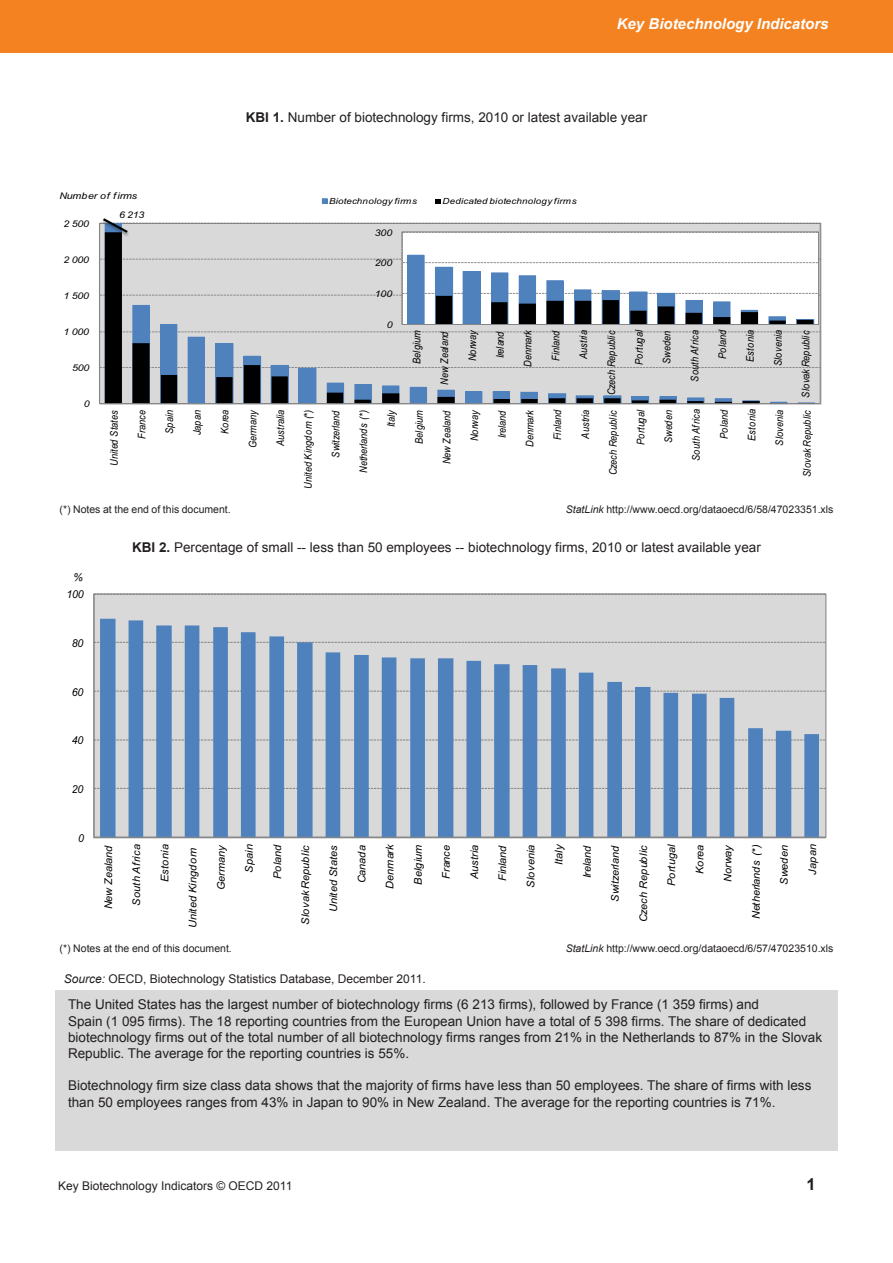
<style>
.page{position:relative;width:893px;height:1263px;background:#fff}
.page>*{position:absolute;margin:0;border:0;box-sizing:border-box;transform-origin:0 0}
.t1{font:700 16.5px "Arial";color:#231f20}
.t2{font:italic 700 15px "Arial";color:#fff}
.Figure_title{font:13.5px/16.2px "Arial";color:#231f20}
.t3{font:12px "Arial";color:#231f20}
.t4{font:italic 10.95px "Arial";letter-spacing:-.02em;color:#000}
.t5{font:italic 10.65px "Arial";letter-spacing:-.02em;color:#000}
.t6{font:italic 10.65px "Arial";color:#000}
.t7{font:italic 10.5px "Arial";letter-spacing:-.02em;color:#000;scale:.87 1}
.t8{font:10.5px "Arial";color:#231f20}
.t9{font:italic 10.5px "Arial";color:#000;scale:.87 1}
.t10{font:italic 9.15px "Arial";letter-spacing:-.02em;color:#000;scale:1.15 1}
.t11{font:italic 9.15px "Arial";letter-spacing:.01em;color:#000;scale:1.15 1}
.t12{font:italic 8.55px "Arial";letter-spacing:.025em;color:#000;scale:1.15 1}
.s1{font-weight:700}
.s2{font-style:italic}
</style>
<div class="page">
<div style="left:0;top:0;width:893px;height:52px;background:#f58220"></div>
<div style="left:55px;top:991px;width:783px;height:160px;background:#d9d9d9"></div>
<svg style="left:322px;top:198px;width:6px;height:6px"></svg>
<svg style="left:435px;top:199px;width:6px;height:5px"></svg>
<svg style="left:99px;top:218px;width:722px;height:186px"></svg>
<div style="left:94px;top:594px;width:732px;height:244px;background:#d9d9d9"></div>
<svg style="left:100px;top:619px;width:719px;height:218px"></svg>
<hr style="left:94px;top:594px;width:1px;height:243px;background:#868686">
<hr style="left:94px;top:837px;width:732px;height:1px;background:#868686">
<p class="t2" style="left:617px;top:14px;width:213px">Key Biotechnology Indicators</p>
<p class="t11" style="left:60px;top:190px;width:69px">Number of firms</p>
<p class="t10" style="left:64px;top:217px;width:24px">2 500</p>
<p class="t10" style="left:64px;top:253px;width:24px">2 000</p>
<p class="t10" style="left:64px;top:290px;width:24px">1 500</p>
<p class="t10" style="left:64px;top:326px;width:24px">1 000</p>
<p class="t10" style="left:72px;top:362px;width:17px">500</p>
<p class="t10" style="left:84px;top:398px;width:7px">0</p>
<p class="t10" style="left:119px;top:209px;width:24px">6 213</p>
<p class="Figure_title" style="left:246px;top:109px;width:403px"><span class="s1">KBI 1.</span> Number of biotechnology firms, 2010 or latest available year</p>
<p class="t12" style="left:329px;top:196px;width:78px">Biotechnology firms</p>
<p class="t12" style="left:442px;top:196px;width:118px">Dedicated biotechnology firms</p>
<p class="t10" style="left:375px;top:226px;width:17px">300</p>
<p class="t10" style="left:375px;top:257px;width:17px">200</p>
<p class="t10" style="left:375px;top:288px;width:17px">100</p>
<p class="t10" style="left:387px;top:318px;width:7px">0</p>
<p class="t7" style="left:410px;top:364px;width:40px;rotate:-90deg">Belgium</p>
<p class="t7" style="left:438px;top:384px;width:63px;rotate:-90deg">New Zealand</p>
<p class="t7" style="left:465px;top:361px;width:37px;rotate:-90deg">Norway</p>
<p class="t7" style="left:493px;top:358px;width:33px;rotate:-90deg">Ireland</p>
<p class="t7" style="left:521px;top:367px;width:45px;rotate:-90deg">Denmark</p>
<p class="t7" style="left:549px;top:361px;width:36px;rotate:-90deg">Finland</p>
<p class="t7" style="left:576px;top:359px;width:35px;rotate:-90deg">Austria</p>
<p class="t7" style="left:604px;top:395px;width:76px;rotate:-90deg">Czech Republic</p>
<p class="t7" style="left:632px;top:365px;width:42px;rotate:-90deg">Portugal</p>
<p class="t7" style="left:660px;top:364px;width:40px;rotate:-90deg">Sweden</p>
<p class="t7" style="left:688px;top:382px;width:61px;rotate:-90deg">South Africa</p>
<p class="t7" style="left:715px;top:359px;width:35px;rotate:-90deg">Poland</p>
<p class="t7" style="left:743px;top:362px;width:38px;rotate:-90deg">Estonia</p>
<p class="t7" style="left:771px;top:366px;width:43px;rotate:-90deg">Slovenia</p>
<p class="t9" style="left:799px;top:398px;width:78px;rotate:-90deg">Slovak Republic</p>
<p class="t7" style="left:107px;top:466px;width:65px;rotate:-90deg">United States</p>
<p class="t7" style="left:135px;top:439px;width:34px;rotate:-90deg">France</p>
<p class="t7" style="left:162px;top:434px;width:29px;rotate:-90deg">Spain</p>
<p class="t7" style="left:190px;top:435px;width:31px;rotate:-90deg">Japan</p>
<p class="t7" style="left:218px;top:434px;width:30px;rotate:-90deg">Korea</p>
<p class="t7" style="left:246px;top:448px;width:45px;rotate:-90deg">Germany</p>
<p class="t7" style="left:273px;top:446px;width:43px;rotate:-90deg">Australia</p>
<p class="t7" style="left:301px;top:488px;width:92px;rotate:-90deg">United Kingdom (*)</p>
<p class="t7" style="left:329px;top:457px;width:56px;rotate:-90deg">Switzerland</p>
<p class="t7" style="left:356px;top:473px;width:74px;rotate:-90deg">Netherlands (*)</p>
<p class="t7" style="left:384px;top:427px;width:21px;rotate:-90deg">Italy</p>
<p class="t7" style="left:412px;top:444px;width:40px;rotate:-90deg">Belgium</p>
<p class="t7" style="left:440px;top:464px;width:63px;rotate:-90deg">New Zealand</p>
<p class="t7" style="left:467px;top:441px;width:37px;rotate:-90deg">Norway</p>
<p class="t7" style="left:495px;top:438px;width:33px;rotate:-90deg">Ireland</p>
<p class="t7" style="left:523px;top:447px;width:45px;rotate:-90deg">Denmark</p>
<p class="t7" style="left:551px;top:440px;width:36px;rotate:-90deg">Finland</p>
<p class="t7" style="left:578px;top:439px;width:35px;rotate:-90deg">Austria</p>
<p class="t7" style="left:606px;top:475px;width:76px;rotate:-90deg">Czech Republic</p>
<p class="t7" style="left:634px;top:445px;width:42px;rotate:-90deg">Portugal</p>
<p class="t7" style="left:661px;top:443px;width:40px;rotate:-90deg">Sweden</p>
<p class="t7" style="left:689px;top:461px;width:61px;rotate:-90deg">South Africa</p>
<p class="t7" style="left:717px;top:439px;width:35px;rotate:-90deg">Poland</p>
<p class="t7" style="left:745px;top:441px;width:38px;rotate:-90deg">Estonia</p>
<p class="t7" style="left:772px;top:446px;width:43px;rotate:-90deg">Slovenia</p>
<p class="t9" style="left:800px;top:477px;width:78px;rotate:-90deg">Slovak Republic</p>
<p class="t8" style="left:60px;top:502px;width:173px">(*) Notes at the end of this document.</p>
<p class="t8" style="left:566px;top:502px;width:269px"><span class="s2">StatLink</span> http://www.oecd.org/dataoecd/6/58/47023351.xls</p>
<p class="t4" style="left:73px;top:570px;width:11px">%</p>
<p class="t4" style="left:66px;top:587px;width:19px">100</p>
<p class="t4" style="left:72px;top:636px;width:13px">80</p>
<p class="t4" style="left:72px;top:684px;width:13px">60</p>
<p class="t4" style="left:72px;top:733px;width:13px">40</p>
<p class="t4" style="left:72px;top:782px;width:13px">20</p>
<p class="t4" style="left:78px;top:830px;width:7px">0</p>
<p class="Figure_title" style="left:132px;top:539px;width:630px"><span class="s1">KBI 2.</span> Percentage of small -- less than 50 employees -- biotechnology firms, 2010 or latest available year</p>
<p class="t5" style="left:101px;top:909px;width:65px;rotate:-90deg">New Zealand</p>
<p class="t5" style="left:129px;top:906px;width:63px;rotate:-90deg">South Africa</p>
<p class="t5" style="left:157px;top:882px;width:40px;rotate:-90deg">Estonia</p>
<p class="t5" style="left:186px;top:928px;width:81px;rotate:-90deg">United Kingdom</p>
<p class="t5" style="left:214px;top:890px;width:46px;rotate:-90deg">Germany</p>
<p class="t5" style="left:242px;top:873px;width:30px;rotate:-90deg">Spain</p>
<p class="t5" style="left:270px;top:879px;width:37px;rotate:-90deg">Poland</p>
<p class="t6" style="left:298px;top:925px;width:81px;rotate:-90deg">Slovak Republic</p>
<p class="t5" style="left:326px;top:912px;width:68px;rotate:-90deg">United States</p>
<p class="t5" style="left:355px;top:883px;width:40px;rotate:-90deg">Canada</p>
<p class="t5" style="left:383px;top:889px;width:46px;rotate:-90deg">Denmark</p>
<p class="t5" style="left:411px;top:885px;width:42px;rotate:-90deg">Belgium</p>
<p class="t5" style="left:439px;top:878px;width:35px;rotate:-90deg">France</p>
<p class="t5" style="left:467px;top:879px;width:36px;rotate:-90deg">Austria</p>
<p class="t5" style="left:495px;top:881px;width:37px;rotate:-90deg">Finland</p>
<p class="t5" style="left:523px;top:888px;width:45px;rotate:-90deg">Slovenia</p>
<p class="t5" style="left:552px;top:865px;width:22px;rotate:-90deg">Italy</p>
<p class="t5" style="left:580px;top:878px;width:34px;rotate:-90deg">Ireland</p>
<p class="t5" style="left:608px;top:902px;width:58px;rotate:-90deg">Switzerland</p>
<p class="t5" style="left:636px;top:922px;width:79px;rotate:-90deg">Czech Republic</p>
<p class="t5" style="left:664px;top:886px;width:44px;rotate:-90deg">Portugal</p>
<p class="t5" style="left:692px;top:874px;width:31px;rotate:-90deg">Korea</p>
<p class="t5" style="left:721px;top:882px;width:39px;rotate:-90deg">Norway</p>
<p class="t5" style="left:749px;top:919px;width:76px;rotate:-90deg">Netherlands (*)</p>
<p class="t5" style="left:777px;top:885px;width:41px;rotate:-90deg">Sweden</p>
<p class="t5" style="left:805px;top:875px;width:32px;rotate:-90deg">Japan</p>
<p class="t8" style="left:60px;top:942px;width:174px">(*) Notes at the end of this document.</p>
<p class="t8" style="left:566px;top:942px;width:269px"><span class="s2">StatLink</span> http://www.oecd.org/dataoecd/6/57/47023510.xls</p>
<p class="t3" style="left:64px;top:970px;width:363px"><span class="s2">Source:</span> OECD, Biotechnology Statistics Database, December 2011.</p>
<p class="Figure_title" style="left:68px;top:996px;width:693px">The United States has the largest number of biotechnology firms (6 213 firms), followed by France (1 359 firms) and</p>
<p class="Figure_title" style="left:68px;top:1013px;width:756px">Spain (1 095 firms). The 18 reporting countries from the European Union have a total of 5 398 firms. The share of dedicated biotechnology firms out of the total number of all biotechnology firms ranges from 21% in the Netherlands to 87% in the Slovak<br>Republic. The average for the reporting countries is 55%.</p>
<p class="Figure_title" style="left:68px;top:1077px;width:745px">Biotechnology firm size class data shows that the majority of firms have less than 50 employees. The share of firms with less than 50 employees ranges from 43% in Japan to 90% in New Zealand. The average for the reporting countries is 71%.</p>
<p class="t3" style="left:58px;top:1177px;width:236px">Key Biotechnology Indicators © OECD 2011</p>
<p class="t1" style="left:806px;top:1173px;width:11px">1</p>
</div>
